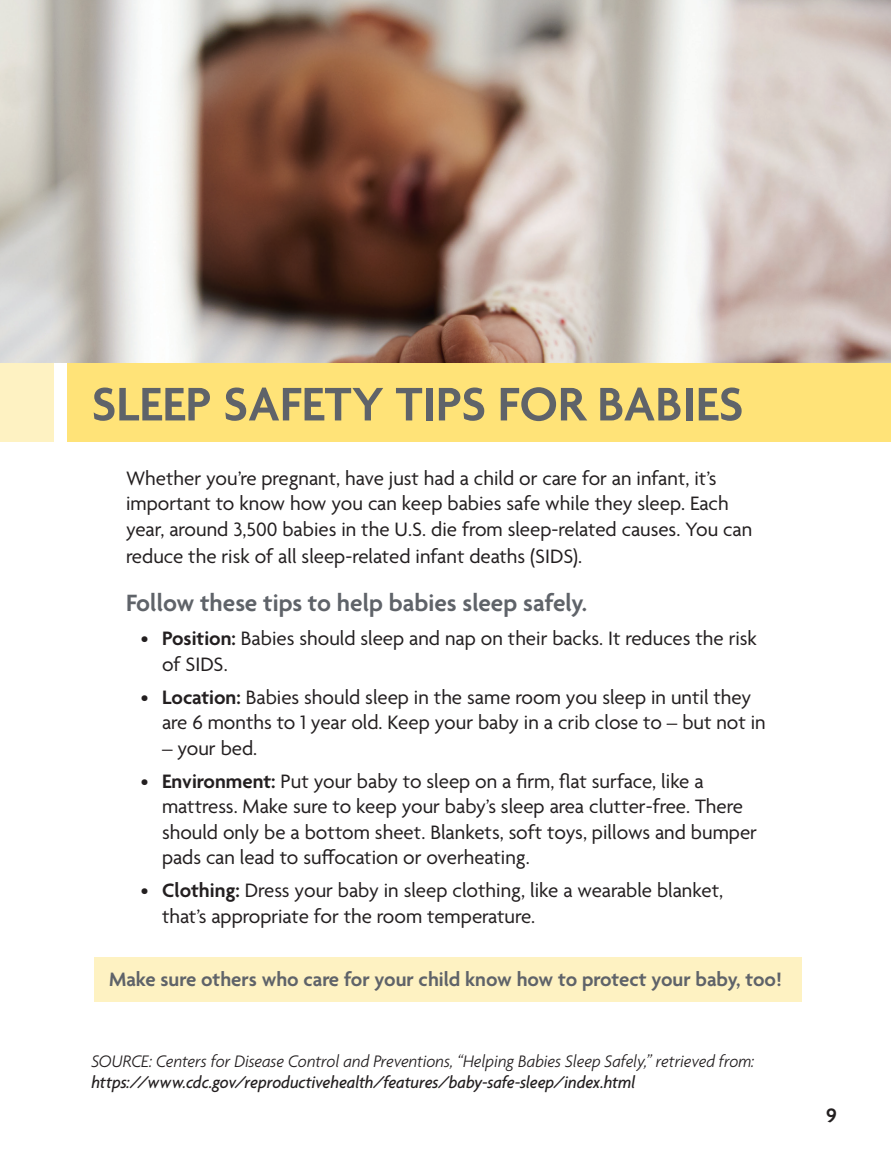
<style>
.page{position:relative;width:891px;height:1161px;background:#fff}
.page>*{position:absolute;margin:0;border:0;box-sizing:border-box;transform-origin:0 0}
.t1{font:600 51px "Agenda";color:#5f6369}
.t2{font:600 25.5px "Agenda";color:#5f6369}
.t3{font:21px/25.5px "Agenda";color:#231f20}
.t4{font:600 21px "Agenda";color:#5f6369}
.t5{font:600 21px "Agenda";color:#231f20}
.Source{font:italic 300 18px/21px "Agenda";letter-spacing:-.01em;color:#231f20;scale:.95 1}
.s1{font-weight:600}
.s2{font-weight:500}
</style>
<div class="page">
<img style="left:0;top:0;width:891px;height:363px">
<div style="left:0;top:363px;width:62px;height:78px;background:#fef2c2"></div>
<div style="left:94px;top:957px;width:708px;height:45px;background:#fef2c2"></div>
<div style="left:60px;top:363px;width:831px;height:78px;background:#ffe378"></div>
<div style="left:54px;top:363px;width:12px;height:84px;background:#fff"></div>
<p class="t1" style="left:92px;top:377px;width:653px">SLEEP SAFETY TIPS FOR BABIES</p>
<p class="t3" style="left:126px;top:466px;width:628px;line-height:26px">Whether you’re pregnant, have just had a child or care for an infant, it’s important to know how you can keep babies safe while they sleep. Each year, around 3,500 babies in the U.S. die from sleep-related causes. You can reduce the risk of all sleep-related infant deaths (SIDS).</p>
<p class="t2" style="left:126px;top:589px;width:463px">Follow these tips to help babies sleep safely.</p>
<p class="t3" style="left:162px;top:627px;width:597px;text-indent:-21px">• <span class="s1">Position:</span> Babies should sleep and nap on their backs. It reduces the risk of SIDS.</p>
<p class="t3" style="left:162px;top:685px;width:605px;text-indent:-21px">• <span class="s1">Location:</span> Babies should sleep in the same room you sleep in until they are 6 months to 1 year old. Keep your baby in a crib close to – but not in</p>
<p class="t3" style="left:162px;top:736px;width:97px">– your bed.</p>
<p class="t3" style="left:162px;top:769px;width:597px;text-indent:-21px">• <span class="s1">Environment:</span> Put your baby to sleep on a firm, flat surface, like a mattress. Make sure to keep your baby’s sleep area clutter-free. There should only be a bottom sheet. Blankets, soft toys, pillows and bumper pads can lead to suffocation or overheating.</p>
<p class="t3" style="left:162px;top:879px;width:563px;text-indent:-21px">• <span class="s1">Clothing:</span> Dress your baby in sleep clothing, like a wearable blanket, that’s appropriate for the room temperature.</p>
<p class="t4" style="left:109px;top:967px;width:674px">Make sure others who care for your child know how to protect your baby, too!</p>
<p class="Source" style="left:92px;top:1050px;width:699px">SOURCE: Centers for Disease Control and Preventions, “Helping Babies Sleep Safely,” retrieved from: <span class="s2">https://www.cdc.gov/reproductivehealth/features/baby-safe-sleep/index.html</span></p>
<p class="t5" style="left:826px;top:1104px;width:12px">9</p>
</div>
